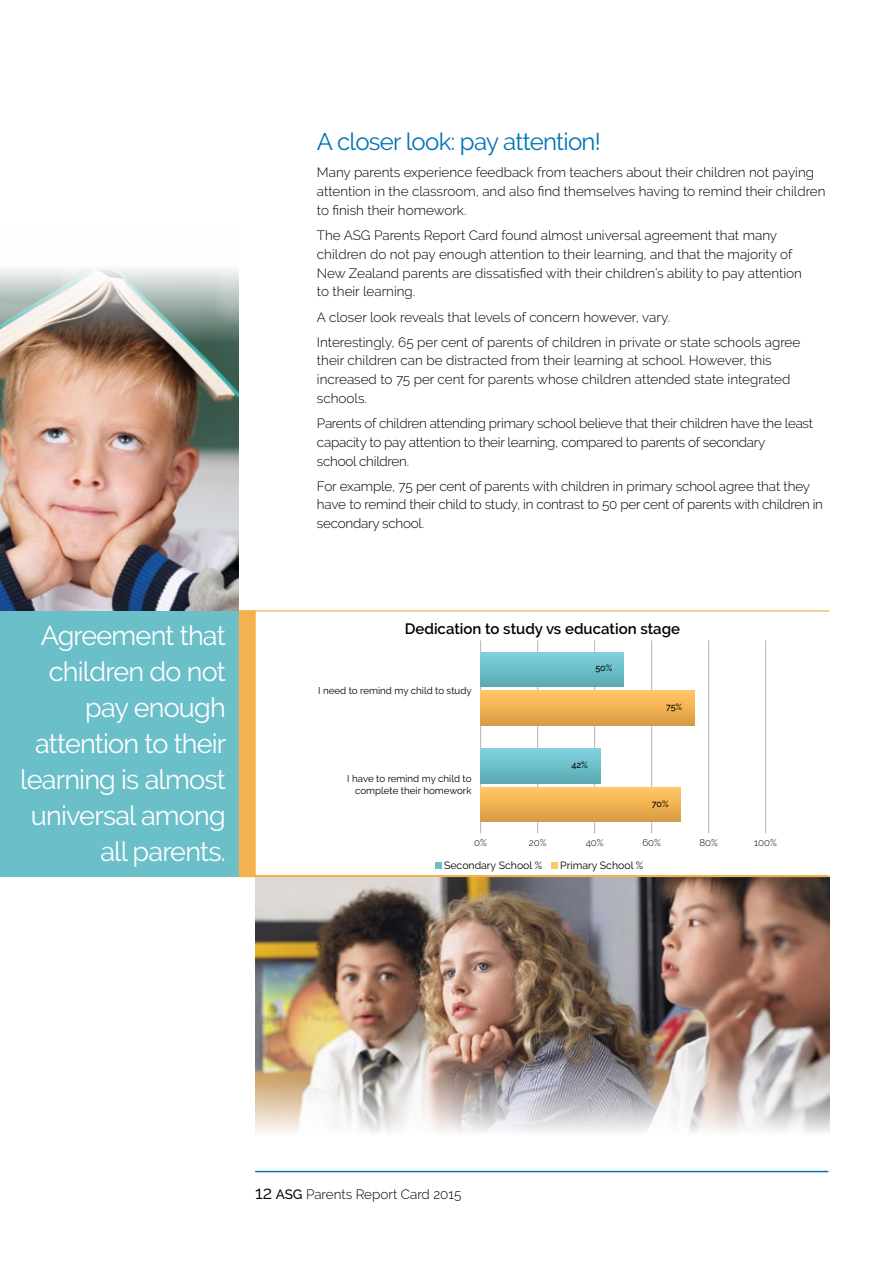
<style>
.page{position:relative;width:893px;height:1263px;background:#fff}
.page>*{position:absolute;margin:0;border:0;box-sizing:border-box;transform-origin:0 0}
.t1{font:27px/36px "Raleway";letter-spacing:-.03em;color:#fff;text-align:right}
.t2{font:24px "Raleway";letter-spacing:-.03em;color:#0073b5}
.t3{font:600 15px "Raleway";color:#000}
.t4{font:300 13.5px/18.8px "Raleway";color:#000}
.t5{font:300 13.5px/18.8px "Raleway";letter-spacing:-.02em;color:#000}
.t6{font:10.5px "Raleway";color:#000}
.t7{font:9.75px/11.7px "Raleway";color:#000;text-align:right}
.t8{font:300 9.75px "Raleway";color:#000}
.t9{font:500 9px "Raleway";color:#000}
.s1{font-weight:400;font-size:18px}
.s2{font-weight:500}
</style>
<div class="page">
<img style="left:256px;top:877px;width:574px;height:256px">
<div style="left:0;top:610px;width:239px;height:267px;background:#6abfc9"></div>
<div style="left:239px;top:610px;width:17px;height:267px;background:#f3b150"></div>
<hr style="left:239px;top:610px;width:590px;height:2px;background:#f3b150">
<hr style="left:239px;top:875px;width:590px;height:2px;background:#f3b150">
<img style="left:0;top:268px;width:239px;height:342px">
<hr style="left:537px;top:640px;width:1px;height:193px;background:#b1b4b6">
<hr style="left:594px;top:640px;width:1px;height:193px;background:#b1b4b6">
<hr style="left:651px;top:640px;width:1px;height:193px;background:#b1b4b6">
<hr style="left:708px;top:640px;width:1px;height:193px;background:#b1b4b6">
<hr style="left:765px;top:640px;width:1px;height:193px;background:#b1b4b6">
<hr style="left:480px;top:640px;width:1px;height:193px;background:#b1b4b6">
<div style="left:481px;top:691px;width:213px;height:34px;background:linear-gradient(to bottom,#ffc865,#db9e44)"></div>
<svg style="left:481px;top:787px;width:199px;height:35px;background:#eeb253"></svg>
<svg style="left:481px;top:652px;width:142px;height:35px;background:#6dbec9"></svg>
<svg style="left:481px;top:748px;width:119px;height:35px;background:#6dbec9"></svg>
<div style="left:435px;top:862px;width:7px;height:6px;background:#6abfc9"></div>
<div style="left:551px;top:862px;width:7px;height:7px;background:#fec868"></div>
<hr style="left:255px;top:1171px;width:573px;height:1px;background:#0073b5">
<h1 class="t1" style="left:20px;top:617px;width:208px">Agreement that children do not pay enough attention to their learning is almost universal among all parents.</h1>
<h2 class="t2" style="left:317px;top:128px;width:285px">A closer look: pay attention!</h2>
<p class="t4" style="left:317px;top:163px;width:510px">Many parents experience feedback from teachers about their children not paying attention in the classroom, and also find themselves having to remind their children to finish their homework.</p>
<p class="t4" style="left:317px;top:226px;width:487px">The ASG Parents Report Card found almost universal agreement that many children do not pay enough attention to their learning, and that the majority of New Zealand parents are dissatisfied with their children’s ability to pay attention to their learning.</p>
<p class="t4" style="left:317px;top:304px;width:485px;line-height:25px">A closer look reveals that levels of concern however, vary.<br>Interestingly, 65 per cent of parents of children in private or state schools agree</p>
<p class="t4" style="left:317px;top:351px;width:475px">their children can be distracted from their learning at school. However, this increased to 75 per cent for parents whose children attended state integrated schools.</p>
<p class="t5" style="left:317px;top:414px;width:498px">Parents of children attending primary school believe that their children have the least capacity to pay attention to their learning, compared to parents of secondary<br>school children.</p>
<p class="t5" style="left:317px;top:476px;width:508px">For example, 75 per cent of parents with children in primary school agree that they have to remind their child to study, in contrast to 50 per cent of parents with children in secondary school.</p>
<p class="t3" style="left:405px;top:620px;width:277px">Dedication to study vs education stage</p>
<p class="t9" style="left:595px;top:663px;width:19px">50%</p>
<p class="t9" style="left:666px;top:701px;width:18px">75%</p>
<p class="t7" style="left:318px;top:684px;width:155px">I need to remind my child to study</p>
<p class="t7" style="left:347px;top:773px;width:126px">I have to remind my child to complete their homework</p>
<p class="t9" style="left:571px;top:760px;width:18px">42%</p>
<p class="t9" style="left:652px;top:799px;width:18px">70%</p>
<p class="t8" style="left:474px;top:837px;width:14px">0%</p>
<p class="t8" style="left:529px;top:837px;width:19px">20%</p>
<p class="t8" style="left:586px;top:837px;width:19px">40%</p>
<p class="t8" style="left:642px;top:837px;width:20px">60%</p>
<p class="t8" style="left:699px;top:837px;width:20px">80%</p>
<p class="t8" style="left:754px;top:837px;width:24px">100%</p>
<p class="t6" style="left:444px;top:859px;width:100px">Secondary School %</p>
<p class="t6" style="left:560px;top:859px;width:85px">Primary School %</p>
<p class="t4" style="left:255px;top:1185px;width:208px"><span class="s1">12</span> <span class="s2">ASG</span> Parents Report Card 2015</p>
</div>
